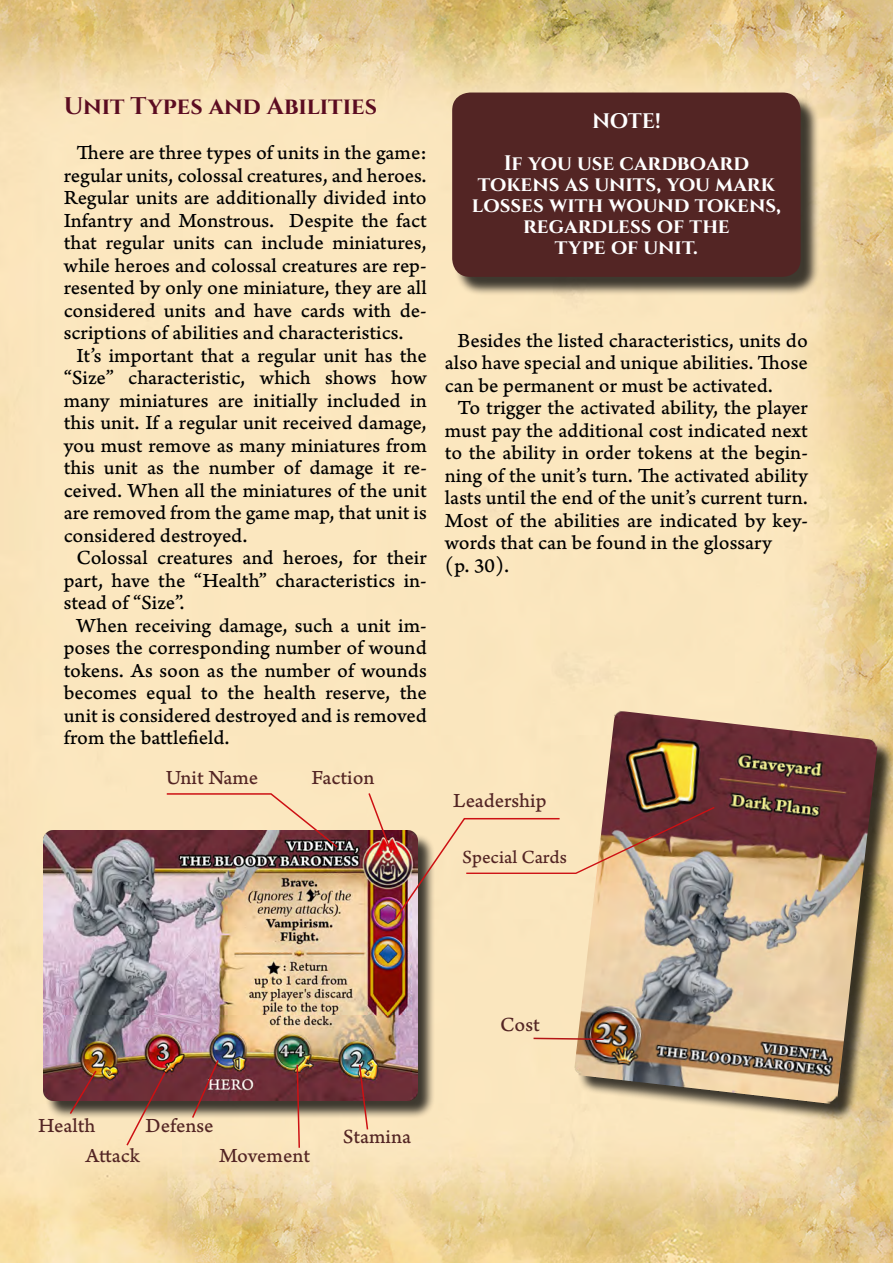
<style>
.page{position:relative;width:893px;height:1263px;background:#fff}
.page>*{position:absolute;margin:0;border:0;box-sizing:border-box;transform-origin:0 0}
.t1{font:700 24px "Cinzel";color:#5b0c21}
.t2{font:21px/22.5px "Arno Pro Caption";color:#000;text-align:justify}
.t3{font:700 21px/21px "Cinzel";color:#fff;text-align:center}
.t4{font:21px "Arno Pro Caption";letter-spacing:-.005em;color:#532524}
.t5{font:19.35px "Arno Pro Caption";letter-spacing:-.005em;color:#532524}
</style>
<div class="page">
<img style="left:0;top:0;width:893px;height:1263px">
<img style="left:0;top:1120px;width:1px;height:103px">
<svg style="left:0;top:45px;width:1px;height:29px"></svg>
<div style="left:454px;top:95px;width:365px;height:201px;background:#000;opacity:.75"></div>
<div style="left:452px;top:93px;width:349px;height:184px;background:#532524;border-radius:18px"></div>
<svg style="left:469px;top:277px;width:315px;height:18px;background:#857a64"></svg>
<div style="left:45px;top:833px;width:391px;height:286px;background:#000;opacity:.75"></div>
<img style="left:43px;top:831px;width:374px;height:270px">
<svg style="left:296px;top:1063px;width:5px;height:86px"></svg>
<svg style="left:165px;top:792px;width:174px;height:57px;background:#caa992"></svg>
<svg style="left:68px;top:1069px;width:30px;height:46px"></svg>
<svg style="left:125px;top:1070px;width:42px;height:77px;background:#a87f70"></svg>
<svg style="left:191px;top:1058px;width:29px;height:61px;background:#7d494a"></svg>
<svg style="left:358px;top:1063px;width:11px;height:68px"></svg>
<div style="left:577px;top:714px;width:316px;height:407px;background:#000;opacity:.75"></div>
<img style="left:574px;top:710px;width:304px;height:394px">
<svg style="left:532px;top:1037px;width:73px;height:4px"></svg>
<img style="left:367px;top:791px;width:349px;height:130px">
<p class="t1" style="left:64px;top:92px;width:315px">Unit Types and Abilities</p>
<p class="t2" style="left:64px;top:143px;width:365px;text-indent:13px">There are three types of units in the game: regular units, colossal creatures, and heroes.<br>Regular units are additionally divided into Infantry and Monstrous. Despite the fact that regular units can include miniatures, while heroes and colossal creatures are rep&shy;resented by only one miniature, they are all considered units and have cards with de&shy;scriptions of abilities and characteristics.</p>
<p class="t2" style="left:64px;top:345px;width:365px;text-indent:13px">It’s important that a regular unit has the “Size” characteristic, which shows how many miniatures are initially included in this unit. If a regular unit received damage, you must remove as many miniatures from this unit as the number of damage it re&shy;ceived. When all the miniatures of the unit are removed from the game map, that unit is considered destroyed.</p>
<p class="t2" style="left:64px;top:547px;width:365px;text-indent:13px">Colossal creatures and heroes, for their part, have the “Health” characteristics in&shy;stead of “Size”.</p>
<p class="t2" style="left:64px;top:615px;width:365px;text-indent:13px">When receiving damage, such a unit im&shy;poses the corresponding number of wound tokens. As soon as the number of wounds becomes equal to the health reserve, the unit is considered destroyed and is removed from the battlefield.</p>
<p class="t4" style="left:166px;top:765px;width:94px">Unit Name</p>
<p class="t4" style="left:311px;top:765px;width:65px">Faction</p>
<p class="t3" style="left:504px;top:100px;width:247px;line-height:42px">NOTE!<br>If you use cardboard</p>
<p class="t3" style="left:472px;top:173px;width:311px">tokens as units, you mark losses with wound tokens, regardless of the<br>type of unit.</p>
<p class="t2" style="left:445px;top:330px;width:365px;text-indent:13px">Besides the listed characteristics, units do also have special and unique abilities. Those can be permanent or must be activated.</p>
<p class="t2" style="left:445px;top:397px;width:365px;text-align:left;text-indent:13px">To trigger the activated ability, the player must pay the additional cost indicated next to the ability in order tokens at the begin&shy;ning of the unit’s turn. The activated ability lasts until the end of the unit’s current turn.<br>Most of the abilities are indicated by key&shy;words that can be found in the glossary<br>(p. 30).</p>
<p class="t4" style="left:453px;top:788px;width:95px">Leadership</p>
<p class="t5" style="left:462px;top:846px;width:106px">Special Cards</p>
<p class="t4" style="left:38px;top:1113px;width:59px">Health</p>
<p class="t4" style="left:145px;top:1113px;width:70px">Defense</p>
<p class="t4" style="left:86px;top:1143px;width:56px">Attack</p>
<p class="t4" style="left:219px;top:1143px;width:92px">Movement</p>
<p class="t4" style="left:343px;top:1124px;width:70px">Stamina</p>
<p class="t4" style="left:500px;top:1012px;width:41px">Cost</p>
</div>
